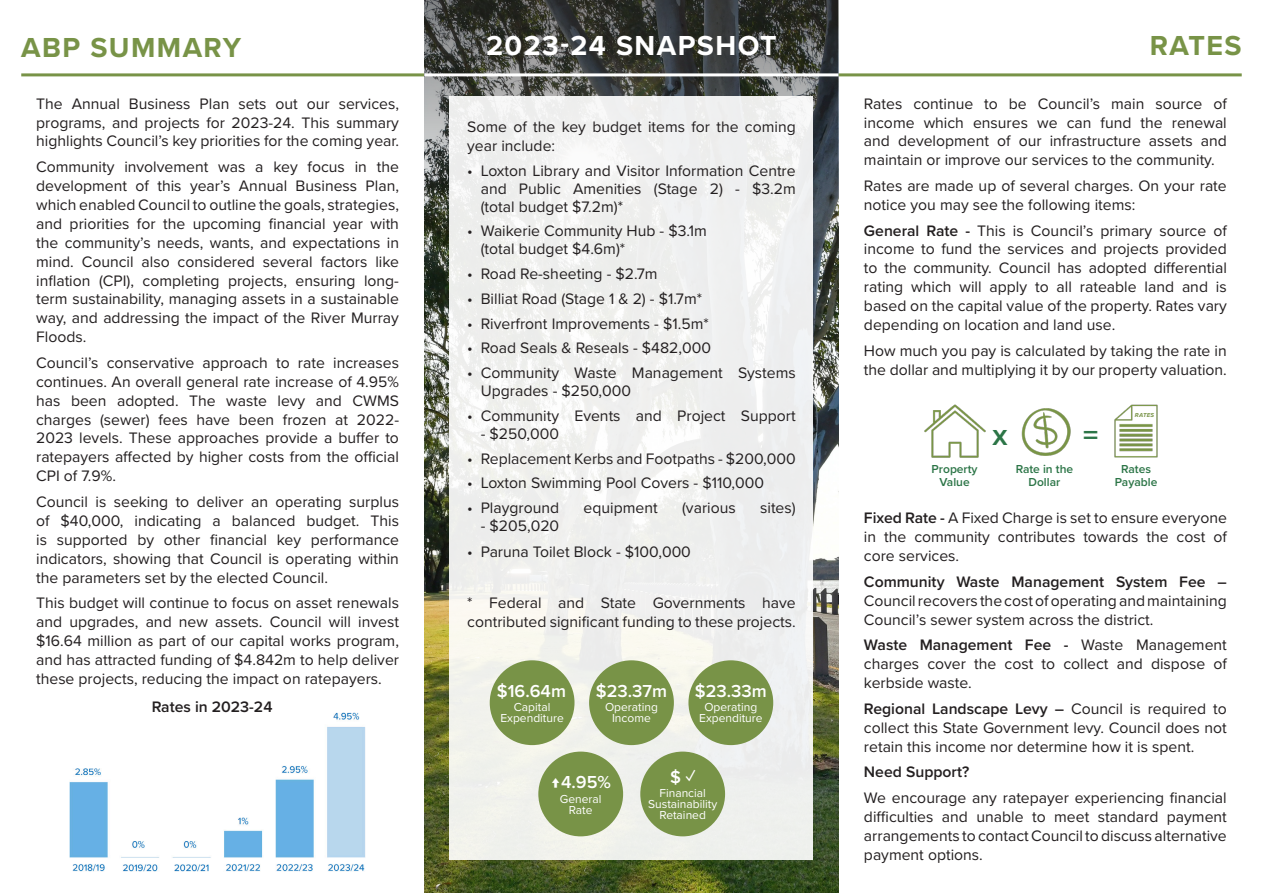
<style>
.page{position:relative;width:1263px;height:893px;background:#fff}
.page>*{position:absolute;margin:0;border:0;box-sizing:border-box;transform-origin:0 0}
.t1{font:700 30px "Proxima Nova";color:#2c7547}
.t2{font:700 28.5px "Proxima Nova";letter-spacing:.05em;color:#789347}
.t3{font:700 28.5px "Proxima Nova";letter-spacing:.05em;color:#fff}
.t4{font:700 22.5px "Proxima Nova";color:#2c7547}
.t5{font:600 18px "Proxima Nova";color:#fff}
.t6{font:15.75px/18.9px "Proxima Nova";color:#231f20;text-align:justify}
.t7{font:600 15.75px "Proxima Nova";color:#231f20}
.t8{font:12px "Proxima Nova";color:#fff}
.t9{font:600 12px "Proxima Nova";color:#2c7547}
.t10{font:italic 700 6px "Proxima Nova";letter-spacing:.04em;color:#789347}
.s1{font-weight:600}
</style>
<div class="page">
<img style="left:69px;top:712px;width:297px;height:160px">
<img style="left:1114px;top:404px;width:44px;height:54px">
<hr style="left:21px;top:73px;width:403px;height:3px;background:#789347">
<hr style="left:838px;top:73px;width:404px;height:3px;background:#789347">
<img style="left:1021px;top:408px;width:50px;height:48px">
<img style="left:924px;top:404px;width:62px;height:54px">
<img style="left:424px;top:0;width:414px;height:893px">
<hr style="left:424px;top:73px;width:414px;height:3px;background:#fff">
<div style="left:450px;top:96px;width:363px;height:764px;background:#eff0ee"></div>
<div style="left:490px;top:660px;width:84px;height:85px;background:#789347;border-radius:50%"></div>
<div style="left:538px;top:752px;width:85px;height:84px;background:#789347;border-radius:50%"></div>
<div style="left:640px;top:752px;width:85px;height:84px;background:#789347;border-radius:50%"></div>
<div style="left:589px;top:660px;width:85px;height:85px;background:#789347;border-radius:50%"></div>
<div style="left:688px;top:660px;width:85px;height:85px;background:#789347;border-radius:50%"></div>
<p class="t2" style="left:21px;top:26px;width:221px">ABP SUMMARY</p>
<p class="t3" style="left:486px;top:25px;width:292px">2023-24 SNAPSHOT</p>
<p class="t2" style="left:1150px;top:25px;width:93px">RATES</p>
<p class="t6" style="left:36px;top:93px;width:364px">The Annual Business Plan sets out our services, programs, and projects for 2023-24. This summary highlights Council’s key priorities for the coming year.</p>
<p class="t6" style="left:36px;top:157px;width:364px">Community involvement was a key focus in the development of this year’s Annual Business Plan, which enabled Council to outline the goals, strategies, and priorities for the upcoming financial year with the community’s needs, wants, and expectations in mind. Council also considered several factors like inflation (CPI), completing projects, ensuring long&shy;term sustainability, managing assets in a sustainable way, and addressing the impact of the River Murray Floods.</p>
<p class="t6" style="left:36px;top:352px;width:364px">Council’s conservative approach to rate increases continues. An overall general rate increase of 4.95% has been adopted. The waste levy and CWMS charges (sewer) fees have been frozen at 2022- 2023 levels. These approaches provide a buffer to ratepayers affected by higher costs from the official CPI of 7.9%.</p>
<p class="t6" style="left:36px;top:492px;width:364px">Council is seeking to deliver an operating surplus of $40,000, indicating a balanced budget. This is supported by other financial key performance indicators, showing that Council is operating within the parameters set by the elected Council.</p>
<p class="t6" style="left:36px;top:593px;width:364px">This budget will continue to focus on asset renewals and upgrades, and new assets. Council will invest $16.64 million as part of our capital works program, and has attracted funding of $4.842m to help deliver these projects, reducing the impact on ratepayers.</p>
<p class="t7" style="left:152px;top:695px;width:122px">Rates in 2023-24</p>
<p class="t6" style="left:467px;top:116px;width:330px">Some of the key budget items for the coming year include:</p>
<p class="t6" style="left:481px;top:161px;width:316px;line-height:18px;text-indent:-14px">• Loxton Library and Visitor Information Centre and Public Amenities (Stage 2) - $3.2m (total budget $7.2m)*</p>
<p class="t6" style="left:481px;top:221px;width:228px;line-height:18px;text-indent:-14px">• Waikerie Community Hub - $3.1m (total budget $4.6m)*</p>
<p class="t6" style="left:467px;top:264px;width:192px">• Road Re-sheeting - $2.7m</p>
<p class="t6" style="left:467px;top:288px;width:236px">• Billiat Road (Stage 1 &amp; 2) - $1.7m*</p>
<p class="t6" style="left:467px;top:313px;width:243px">• Riverfront Improvements - $1.5m*</p>
<p class="t6" style="left:467px;top:338px;width:245px">• Road Seals &amp; Reseals - $482,000</p>
<p class="t6" style="left:481px;top:363px;width:316px;line-height:18px;text-indent:-14px">• Community Waste Management Systems<br>Upgrades - $250,000</p>
<p class="t6" style="left:467px;top:405px;width:330px">• Community Events and Project Support</p>
<p class="t6" style="left:481px;top:423px;width:80px">- $250,000</p>
<p class="t6" style="left:467px;top:448px;width:330px">• Replacement Kerbs and Footpaths - $200,000</p>
<p class="t6" style="left:467px;top:473px;width:298px">• Loxton Swimming Pool Covers - $110,000</p>
<p class="t6" style="left:467px;top:498px;width:93px">• Playground</p>
<p class="t6" style="left:584px;top:498px;width:76px">equipment</p>
<p class="t6" style="left:682px;top:498px;width:55px">(various</p>
<p class="t6" style="left:760px;top:498px;width:37px">sites)</p>
<p class="t6" style="left:481px;top:516px;width:80px">- $205,020</p>
<p class="t6" style="left:467px;top:541px;width:225px">• Paruna Toilet Block - $100,000</p>
<p class="t6" style="left:467px;top:593px;width:330px">* Federal and State Governments have contributed significant funding to these projects.</p>
<p class="t5" style="left:497px;top:678px;width:71px">$16.64m</p>
<p class="t8" style="left:514px;top:698px;width:38px">Capital</p>
<p class="t8" style="left:500px;top:709px;width:65px">Expenditure</p>
<p class="t5" style="left:596px;top:678px;width:73px">$23.37m</p>
<p class="t5" style="left:695px;top:678px;width:74px">$23.33m</p>
<p class="t8" style="left:605px;top:698px;width:54px">Operating</p>
<p class="t8" style="left:612px;top:709px;width:40px">Income</p>
<p class="t8" style="left:704px;top:698px;width:54px">Operating</p>
<p class="t8" style="left:699px;top:709px;width:65px">Expenditure</p>
<p class="t5" style="left:550px;top:769px;width:62px">↑4.95%</p>
<p class="t5" style="left:670px;top:763px;width:27px">$ ✓</p>
<p class="t8" style="left:659px;top:784px;width:48px">Financial</p>
<p class="t8" style="left:648px;top:795px;width:71px">Sustainability</p>
<p class="t8" style="left:659px;top:806px;width:48px">Retained</p>
<p class="t8" style="left:560px;top:789px;width:43px">General</p>
<p class="t8" style="left:569px;top:801px;width:25px">Rate</p>
<p class="t6" style="left:864px;top:93px;width:364px">Rates continue to be Council’s main source of income which ensures we can fund the renewal and development of our infrastructure assets and maintain or improve our services to the community.</p>
<p class="t6" style="left:864px;top:176px;width:364px">Rates are made up of several charges. On your rate notice you may see the following items:</p>
<p class="t6" style="left:864px;top:220px;width:364px"><span class="s1">General Rate -</span> This is Council’s primary source of income to fund the services and projects provided to the community. Council has adopted differential rating which will apply to all rateable land and is based on the capital value of the property. Rates vary depending on location and land use.</p>
<p class="t6" style="left:864px;top:340px;width:364px">How much you pay is calculated by taking the rate in the dollar and multiplying it by our property valuation.</p>
<p class="t9" style="left:932px;top:460px;width:48px">Property</p>
<p class="t9" style="left:939px;top:473px;width:32px">Value</p>
<p class="t4" style="left:992px;top:420px;width:17px">X</p>
<p class="t1" style="left:1083px;top:412px;width:17px">=</p>
<p class="t9" style="left:1016px;top:460px;width:59px">Rate in the</p>
<p class="t9" style="left:1028px;top:473px;width:33px">Dollar</p>
<p class="t10" style="left:1135px;top:410px;width:21px">RATES</p>
<p class="t9" style="left:1121px;top:460px;width:31px">Rates</p>
<p class="t9" style="left:1115px;top:473px;width:44px">Payable</p>
<p class="t6" style="left:864px;top:508px;width:364px"><span class="s1">Fixed Rate -</span> A Fixed Charge is set to ensure everyone in the community contributes towards the cost of core services.</p>
<p class="t6" style="left:864px;top:571px;width:364px"><span class="s1">Community Waste Management System Fee – </span>Council recovers the cost of operating and maintaining Council’s sewer system across the district.</p>
<p class="t6" style="left:864px;top:635px;width:364px"><span class="s1">Waste Management Fee -</span> Waste Management charges cover the cost to collect and dispose of kerbside waste.</p>
<p class="t6" style="left:864px;top:698px;width:364px"><span class="s1">Regional Landscape Levy –</span> Council is required to collect this State Government levy. Council does not retain this income nor determine how it is spent.</p>
<p class="t7" style="left:864px;top:760px;width:107px">Need Support?</p>
<p class="t6" style="left:864px;top:787px;width:364px">We encourage any ratepayer experiencing financial difficulties and unable to meet standard payment arrangements to contact Council to discuss alternative payment options.</p>
</div>
